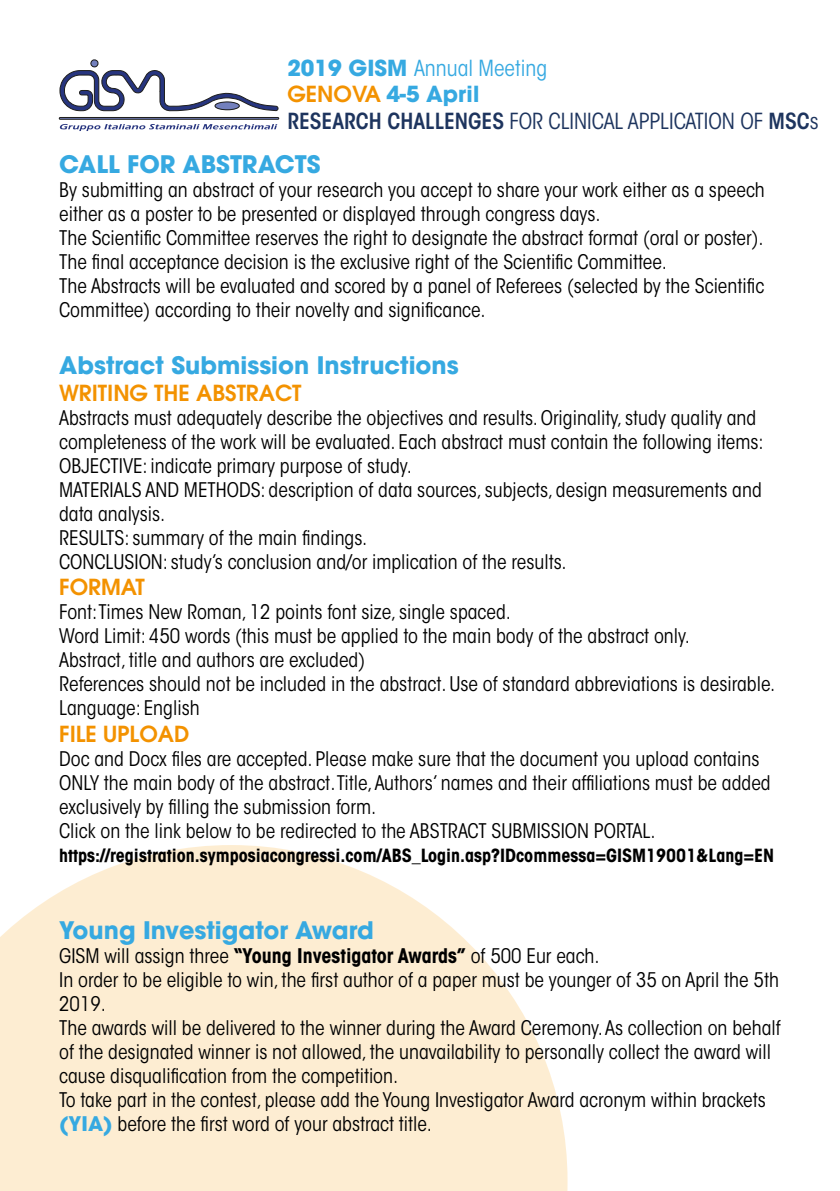
<style>
.page{position:relative;width:840px;height:1191px;background:#fff}
.page>*{position:absolute;margin:0;border:0;box-sizing:border-box;transform-origin:0 0}
.t1{font:700 24px "ITC Avant Garde Std";color:#36a9e1}
.t2{font:condensed 22px "ITC Avant Garde Std";color:#1d345e}
.t3{font:600 22px "ITC Avant Garde Std";color:#f39200}
.t4{font:condensed 22px "ITC Avant Garde Std";color:#36a9e1}
.t5{font:700 22px "ITC Avant Garde Std";color:#36a9e1}
.t6{font:condensed 20px/24px "ITC Avant Garde Std";color:#000}
.t7{font:700 condensed 18px "ITC Avant Garde Std";color:#000}
.s1{font-weight:700;font-stretch:normal}
.s2{font-weight:600;color:#f39200}
.s3{font-weight:600}
.s4{font-weight:700}
.s5{font-weight:700;font-stretch:normal;color:#36a9e1}
</style>
<div class="page">
<svg style="left:0;top:845px;width:567px;height:346px;fill:#fdedd2"></svg>
<svg style="left:59px;top:117px;width:220px;height:14px"></svg>
<svg style="left:60px;top:60px;width:218px;height:51px"></svg>
<p class="t4" style="left:287px;top:55px;width:261px"><span class="s1">2019 GISM</span> Annual Meeting</p>
<p class="t5" style="left:287px;top:80px;width:193px"><span class="s2">GENOVA</span> 4-5 April</p>
<p class="t2" style="left:287px;top:108px;width:532px"><span class="s3">RESEARCH CHALLENGES</span> FOR CLINICAL APPLICATION OF <span class="s3">MSC</span>s</p>
<p class="t1" style="left:59px;top:148px;width:262px">CALL FOR ABSTRACTS</p>
<p class="t6" style="left:59px;top:177px;width:706px">By submitting an abstract of your research you accept to share your work either as a speech either as a poster to be presented or displayed through congress days.</p>
<p class="t6" style="left:59px;top:225px;width:705px">The Scientific Committee reserves the right to designate the abstract format (oral or poster).<br>The final acceptance decision is the exclusive right of the Scientific Committee.</p>
<p class="t6" style="left:59px;top:273px;width:706px">The Abstracts will be evaluated and scored by a panel of Referees (selected by the Scientific<br>Committee) according to their novelty and significance.</p>
<p class="t1" style="left:59px;top:349px;width:401px">Abstract Submission Instructions</p>
<p class="t3" style="left:59px;top:378px;width:243px">WRITING THE ABSTRACT</p>
<p class="t6" style="left:59px;top:405px;width:705px">Abstracts must adequately describe the objectives and results. Originality, study quality and completeness of the work will be evaluated. Each abstract must contain the following items:</p>
<p class="t6" style="left:59px;top:453px;width:354px">OBJECTIVE: indicate primary purpose of study.</p>
<p class="t6" style="left:59px;top:477px;width:703px">MATERIALS AND METHODS: description of data sources, subjects, design measurements and data analysis.</p>
<p class="t6" style="left:59px;top:525px;width:309px">RESULTS: summary of the main findings.</p>
<p class="t6" style="left:59px;top:549px;width:508px">CONCLUSION: study’s conclusion and/or implication of the results.</p>
<p class="t3" style="left:59px;top:573px;width:87px">FORMAT</p>
<p class="t6" style="left:59px;top:600px;width:453px">Font: Times New Roman, 12 points font size, single spaced.</p>
<p class="t6" style="left:59px;top:624px;width:632px">Word Limit: 450 words (this must be applied to the main body of the abstract only.</p>
<p class="t6" style="left:59px;top:648px;width:307px">Abstract, title and authors are excluded)</p>
<p class="t6" style="left:59px;top:672px;width:717px">References should not be included in the abstract. Use of standard abbreviations is desirable.</p>
<p class="t6" style="left:59px;top:696px;width:142px">Language: English</p>
<p class="t3" style="left:59px;top:719px;width:132px">FILE UPLOAD</p>
<p class="t6" style="left:59px;top:746px;width:712px">Doc and Docx files are accepted. Please make sure that the document you upload contains<br>ONLY the main body of the abstract. Title, Authors’ names and their affiliations must be added exclusively by filling the submission form.</p>
<p class="t6" style="left:59px;top:818px;width:597px">Click on the link below to be redirected to the ABSTRACT SUBMISSION PORTAL.</p>
<p class="t7" style="left:59px;top:843px;width:716px">https://registration.symposiacongressi.com/ABS_Login.asp?IDcommessa=GISM19001&amp;Lang=EN</p>
<p class="t1" style="left:59px;top:913px;width:316px">Young Investigator Award</p>
<p class="t6" style="left:59px;top:943px;width:541px">GISM will assign three <span class="s4">“Young Investigator Awards”</span> of 500 Eur each.</p>
<p class="t6" style="left:59px;top:967px;width:720px">In order to be eligible to win, the first author of a paper must be younger of 35 on April the 5th<br>2019.</p>
<p class="t6" style="left:59px;top:1015px;width:722px">The awards will be delivered to the winner during the Award Ceremony. As collection on behalf of the designated winner is not allowed, the unavailability to personally collect the award will cause disqualification from the competition.</p>
<p class="t6" style="left:59px;top:1087px;width:707px">To take part in the contest, please add the Young Investigator Award acronym within brackets <span class="s5">(YIA)</span> before the first word of your abstract title.</p>
</div>
